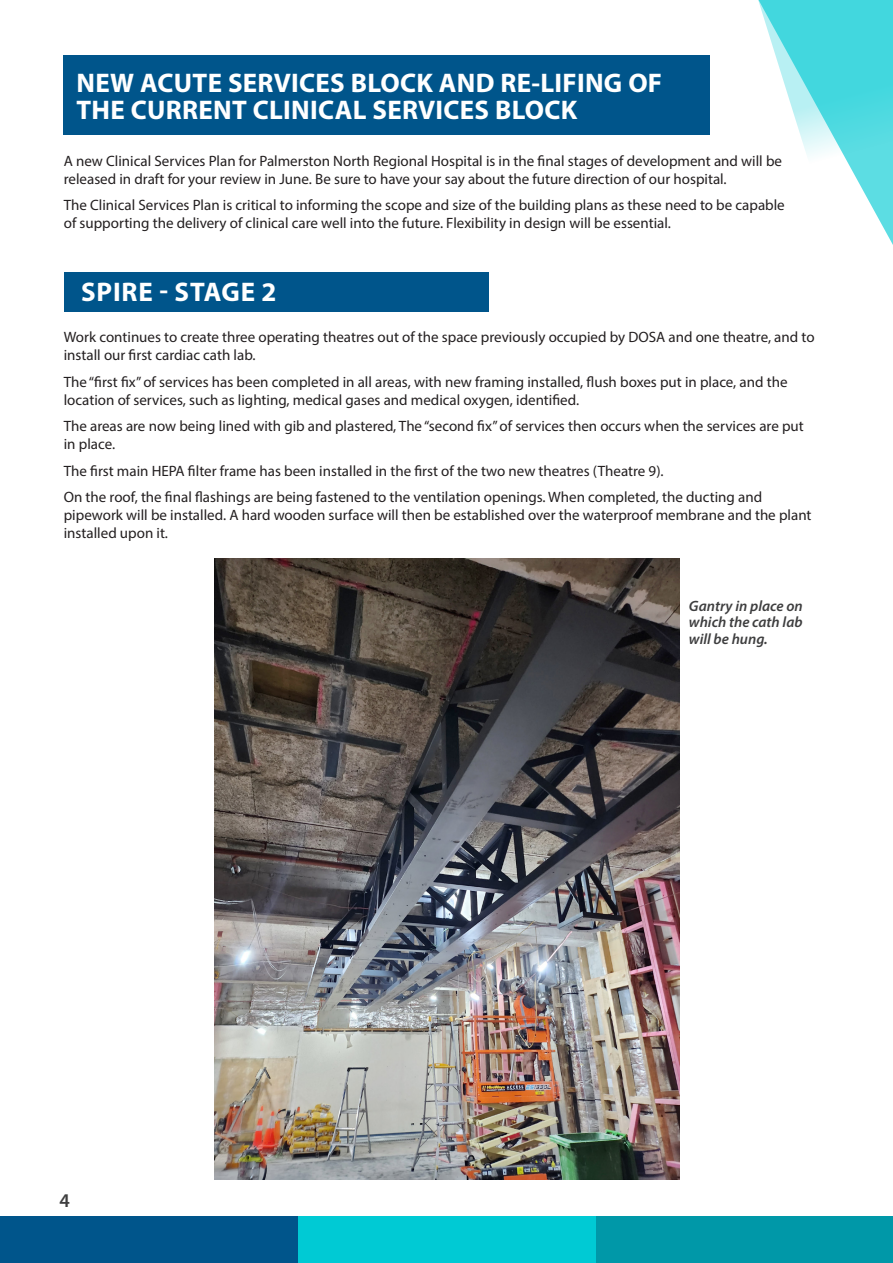
<style>
.page{position:relative;width:893px;height:1263px;background:#fff}
.page>*{position:absolute;margin:0;border:0;box-sizing:border-box;transform-origin:0 0}
.t1{font:700 27px/27px "Myriad Pro";letter-spacing:.01em;color:#fff}
.t2{font:700 27px "Myriad Pro";letter-spacing:.03em;color:#fff}
.t3{font:600 19.5px "Myriad Pro";color:#3e3e3f}
.t4{font:15px/18px "Myriad Pro";color:#231f20}
.t5{font:italic 600 15px/16.5px "Myriad Pro";color:#3e3e3f;text-align:justify}
</style>
<div class="page">
<div style="left:0;top:1216px;width:298px;height:47px;background:#00558b"></div>
<div style="left:298px;top:1216px;width:298px;height:47px;background:#00cad4"></div>
<div style="left:596px;top:1216px;width:297px;height:47px;background:#0098a8"></div>
<svg style="left:758px;top:0;width:135px;height:245px"></svg>
<div style="left:64px;top:55px;width:646px;height:80px;background:#00558b"></div>
<div style="left:64px;top:272px;width:425px;height:40px;background:#00558b"></div>
<img style="left:214px;top:558px;width:466px;height:621px">
<h1 class="t1" style="left:77px;top:68px;width:587px">NEW ACUTE SERVICES BLOCK AND RE-LIFING OF<br>THE CURRENT CLINICAL SERVICES BLOCK</h1>
<p class="t4" style="left:64px;top:151px;width:720px">A new Clinical Services Plan for Palmerston North Regional Hospital is in the final stages of development and will be released in draft for your review in June. Be sure to have your say about the future direction of our hospital.</p>
<p class="t4" style="left:64px;top:196px;width:722px">The Clinical Services Plan is critical to informing the scope and size of the building plans as these need to be capable of supporting the delivery of clinical care well into the future. Flexibility in design will be essential.</p>
<h1 class="t2" style="left:81px;top:274px;width:197px">SPIRE - STAGE 2</h1>
<p class="t4" style="left:64px;top:328px;width:752px">Work continues to create three operating theatres out of the space previously occupied by DOSA and one theatre, and to install our first cardiac cath lab.</p>
<p class="t4" style="left:64px;top:372px;width:725px">The “first fix” of services has been completed in all areas, with new framing installed, flush boxes put in place, and the location of services, such as lighting, medical gases and medical oxygen, identified.</p>
<p class="t4" style="left:64px;top:417px;width:741px">The areas are now being lined with gib and plastered, The “second fix” of services then occurs when the services are put in place.</p>
<p class="t4" style="left:64px;top:457px;width:700px;line-height:26.5px">The first main HEPA filter frame has been installed in the first of the two new theatres (Theatre 9).<br>On the roof, the final flashings are being fastened to the ventilation openings. When completed, the ducting and</p>
<p class="t4" style="left:64px;top:506px;width:749px">pipework will be installed. A hard wooden surface will then be established over the waterproof membrane and the plant installed upon it.</p>
<h2 class="t3" style="left:60px;top:1188px;width:12px">4</h2>
<p class="t5" style="left:689px;top:597px;width:115px">Gantry in place on which the cath lab will be hung.</p>
</div>
